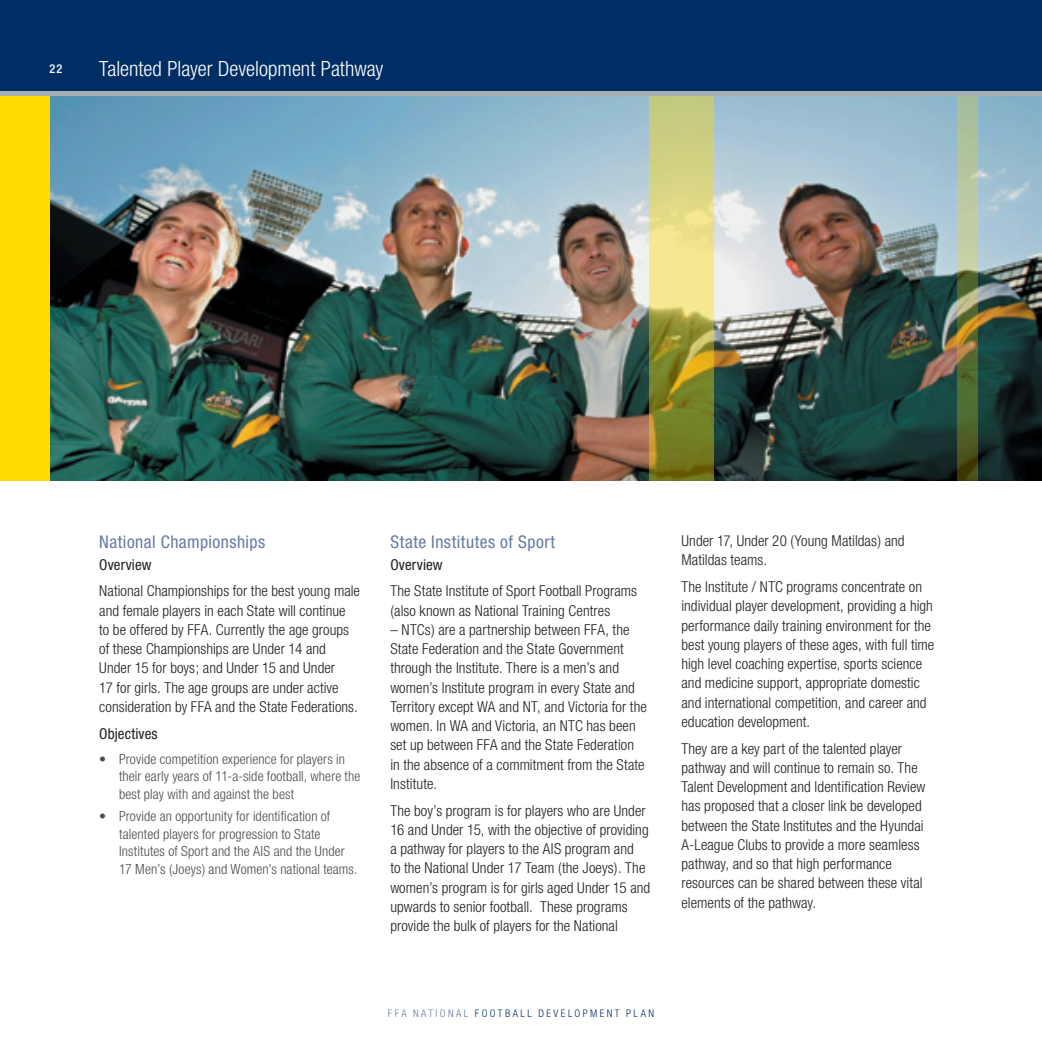
<style>
.page{position:relative;width:1042px;height:1042px;background:#fff}
.page>*{position:absolute;margin:0;border:0;box-sizing:border-box;transform-origin:0 0}
.t1{font:300 condensed 21px "Helvetica Neue";color:#fff}
.t2{font:condensed 17.5px "Helvetica Neue";letter-spacing:.03em;color:#667aa4}
.t3{font:300 condensed 15.05px/19.2px "Helvetica Neue";letter-spacing:.005em;color:#231f20}
.t4{font:condensed 15.05px "Helvetica Neue";letter-spacing:.01em;color:#231f20}
.t5{font:300 condensed 14px/17.5px "Helvetica Neue";letter-spacing:.01em;color:#4b4c4d}
.t6{font:500 condensed 12.25px "Helvetica Neue";color:#fff}
.t7{font:300 condensed 10.5px "Helvetica Neue";letter-spacing:.23em;color:#002e64}
.s1{color:#667aa4}
</style>
<div class="page">
<img style="left:50px;top:96px;width:992px;height:384px">
<svg style="left:649px;top:96px;width:65px;height:384px;background:#b9b55d"></svg>
<svg style="left:957px;top:96px;width:21px;height:384px;background:#8a9563"></svg>
<div style="left:0;top:93px;width:50px;height:387px;background:#ffdc01"></div>
<div style="left:0;top:0;width:1042px;height:94px;background:#002e64"></div>
<hr style="left:0;top:92px;width:1042px;height:4px;background:#a6afb5">
<p class="t6" style="left:50px;top:61px;width:7px">22</p>
<h1 class="t1" style="left:99px;top:57px;width:286px">Talented Player Development Pathway</h1>
<p class="t2" style="left:99px;top:532px;width:167px">National Championships</p>
<p class="t4" style="left:99px;top:556px;width:54px">Overview</p>
<p class="t3" style="left:99px;top:581px;width:262px">National Championships for the best young male and female players in each State will continue<br>to be offered by FFA. Currently the age groups of these Championships are Under 14 and Under 15 for boys; and Under 15 and Under<br>17 for girls. The age groups are under active consideration by FFA and the State Federations.</p>
<p class="t4" style="left:99px;top:724px;width:60px">Objectives</p>
<p class="t5" style="left:119px;top:750px;width:243px;text-indent:-20px">• Provide competition experience for players in their early years of 11-a-side football, where the best play with and against the best</p>
<p class="t5" style="left:119px;top:807px;width:240px;text-indent:-20px">• Provide an opportunity for identification of talented players for progression to State Institutes of Sport and the AIS and the Under 17 Men’s (Joeys) and Women’s national teams.</p>
<p class="t2" style="left:390px;top:532px;width:166px">State Institutes of Sport</p>
<p class="t4" style="left:390px;top:556px;width:54px">Overview</p>
<p class="t3" style="left:390px;top:581px;width:248px">The State Institute of Sport Football Programs (also known as National Training Centres</p>
<p class="t3" style="left:390px;top:620px;width:258px">– NTCs) are a partnership between FFA, the State Federation and the State Government through the Institute. There is a men’s and women’s Institute program in every State and Territory except WA and NT, and Victoria for the women. In WA and Victoria, an NTC has been set up between FFA and the State Federation in the absence of a commitment from the State Institute.</p>
<p class="t3" style="left:390px;top:800px;width:261px">The boy’s program is for players who are Under 16 and Under 15, with the objective of providing a pathway for players to the AIS program and<br>to the National Under 17 Team (the Joeys). The women’s program is for girls aged Under 15 and upwards to senior football. These programs provide the bulk of players for the National</p>
<p class="t3" style="left:681px;top:531px;width:225px">Under 17, Under 20 (Young Matildas) and<br>Matildas teams.</p>
<p class="t3" style="left:681px;top:577px;width:254px">The Institute / NTC programs concentrate on individual player development, providing a high performance daily training environment for the best young players of these ages, with full time high level coaching expertise, sports science and medicine support, appropriate domestic and international competition, and career and education development.</p>
<p class="t3" style="left:681px;top:738px;width:245px">They are a key part of the talented player pathway and will continue to remain so. The Talent Development and Identification Review has proposed that a closer link be developed between the State Institutes and the Hyundai A-League Clubs to provide a more seamless pathway, and so that high performance resources can be shared between these vital elements of the pathway.</p>
<p class="t7" style="left:388px;top:1007px;width:268px"><span class="s1">FFA NATIONAL</span> FOOTBALL DEVELOPMENT PLAN</p>
</div>
